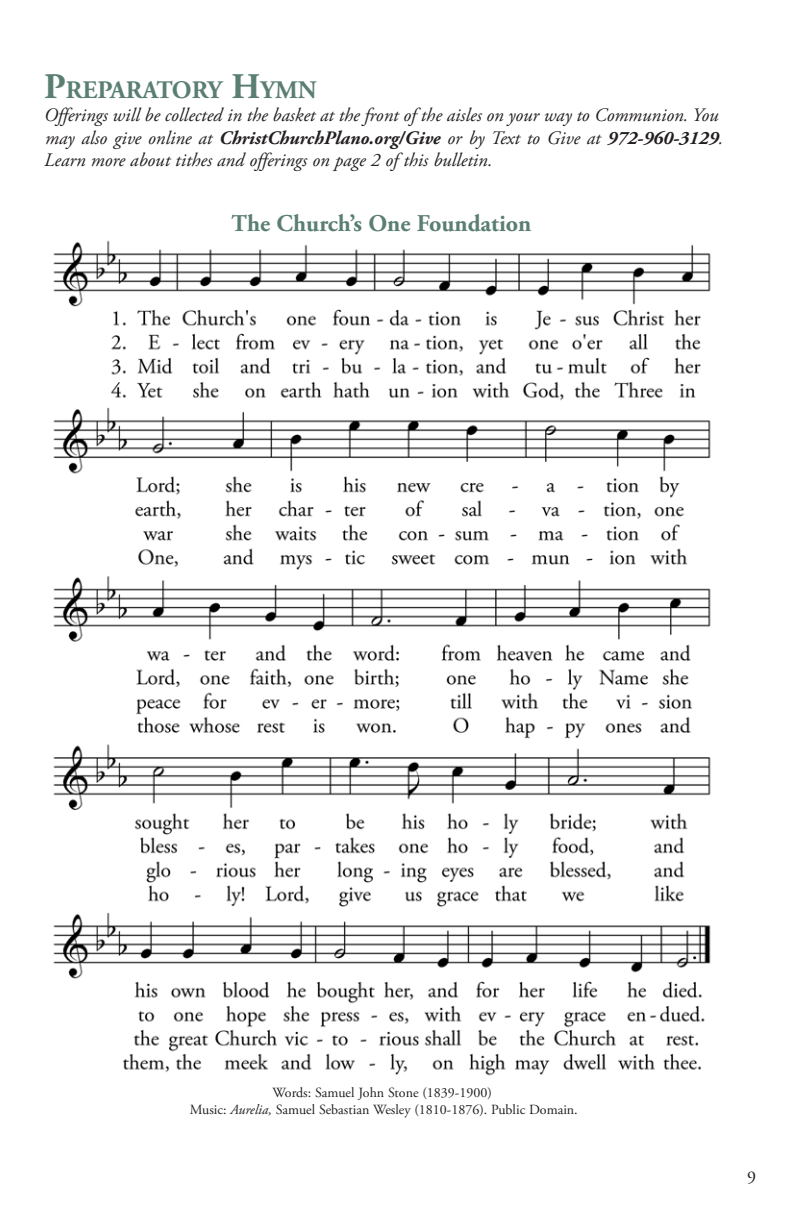
<style>
.page{position:relative;width:792px;height:1224px;background:#fff}
.page>*{position:absolute;margin:0;border:0;box-sizing:border-box;transform-origin:0 0}
.t1{font:700 25.2px "Adobe Garamond Pro";color:#5a7f71}
.t2{font:700 24px "Adobe Garamond Pro";color:#5a7f71}
.t3{font:italic 19px/22.8px "Adobe Garamond Pro";color:#231f20}
.t4{font:18px "Adobe Garamond Pro";color:#231f20}
.t5{font:14px "Adobe Garamond Pro";color:#231f20}
.s1{font-size:36px}
.s2{font-weight:700}
.s3{font-style:italic}
</style>
<div class="page">
<img style="left:53px;top:240px;width:658px;height:836px">
<p class="t1" style="left:44px;top:75px;width:274px"><span class="s1">P</span>REPARATORY <span class="s1">H</span>YMN</p>
<p class="t3" style="left:44px;top:104px;width:681px">Offerings will be collected in the basket at the front of the aisles on your way to Communion. You may also give online at <span class="s2">ChristChurchPlano.org/Give</span> or by Text to Give at <span class="s2">972-960-3129</span>.<br>Learn more about tithes and offerings on page 2 of this bulletin.</p>
<p class="t2" style="left:232px;top:210px;width:301px">The Church’s One Foundation</p>
<p class="t5" style="left:273px;top:1084px;width:221px">Words: Samuel John Stone (1839-1900)</p>
<p class="t5" style="left:190px;top:1101px;width:389px">Music: <span class="s3">Aurelia,</span> Samuel Sebastian Wesley (1810-1876). Public Domain.</p>
<p class="t4" style="left:747px;top:1167px;width:10px">9</p>
</div>
